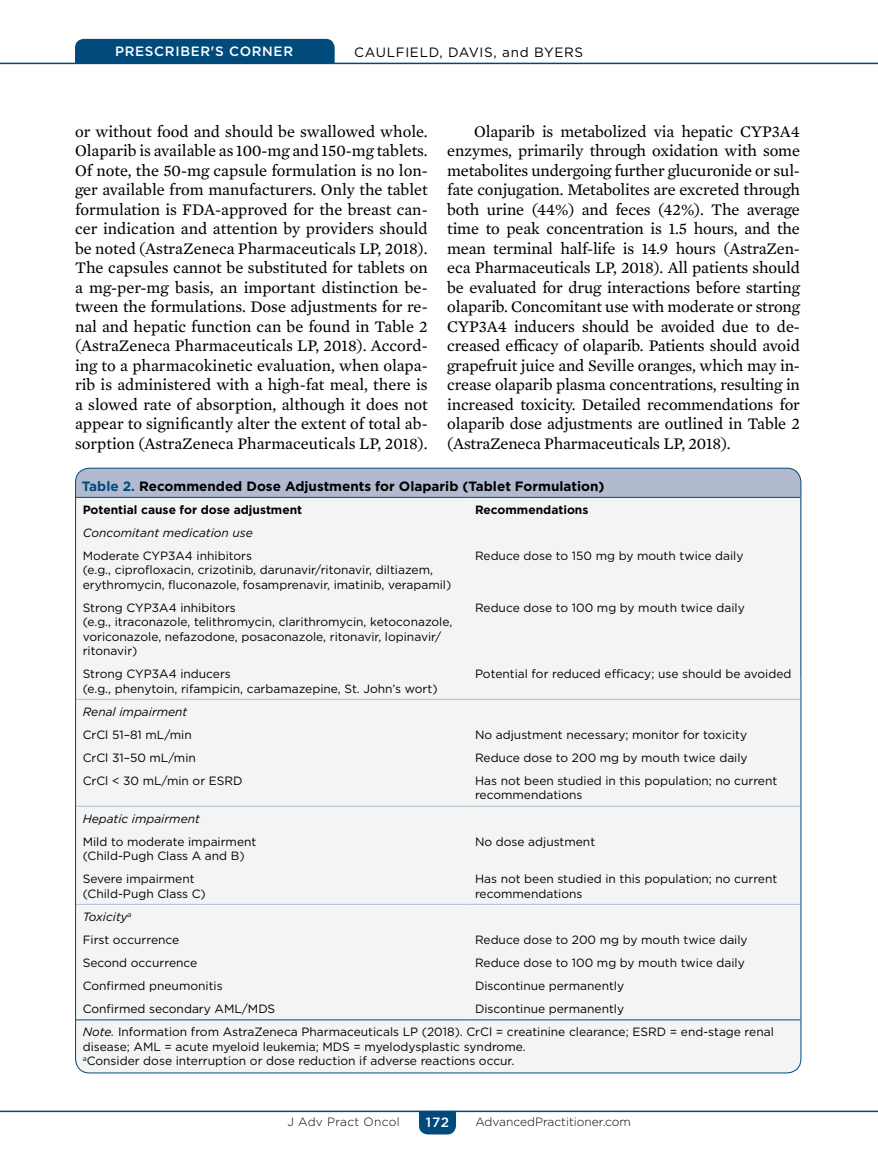
<style>
.page{position:relative;width:878px;height:1175px;background:#fff}
.page>*{position:absolute;margin:0;border:0;box-sizing:border-box;transform-origin:0 0}
.t1{font:16.5px/19.5px "Mercury Text G2";letter-spacing:-.01em;color:#000;text-align:justify}
.t2{font:700 13.5px "Gotham";color:#000}
.t3{font:13.5px "Gotham";letter-spacing:.05em;color:#000}
.t4{font:500 13.5px "Gotham";letter-spacing:.05em;color:#fff}
.t5{font:12px/14.4px "Gotham";color:#000}
.t6{font:italic 12px "Gotham";color:#000}
.t7{font:700 12px "Gotham";color:#000}
.t8{font:300 12px "Gotham";color:#000}
.t9{font:300 12px "Gotham";letter-spacing:.025em;color:#000}
.s1{color:#004a7c}
.s2{font-style:italic}
</style>
<div class="page">
<hr style="left:0;top:1110px;width:878px;height:2px;background:#004a7c">
<svg style="left:419px;top:1110px;width:37px;height:24px"></svg>
<hr style="left:0;top:63px;width:878px;height:1px;background:#004a7c">
<div style="left:75px;top:39px;width:259px;height:24px;background:#004a7c"></div>
<svg style="left:76px;top:468px;width:724px;height:604px"></svg>
<div style="left:77px;top:498px;width:722px;height:521px;background:#f3f4f4"></div>
<hr style="left:76px;top:1019px;width:392px;height:1px;background:#004a7c">
<hr style="left:468px;top:1019px;width:332px;height:1px;background:#004a7c">
<hr style="left:76px;top:497px;width:392px;height:1px;background:#004a7c">
<hr style="left:468px;top:497px;width:332px;height:1px;background:#004a7c">
<hr style="left:76px;top:699px;width:392px;height:1px;background:#b2bad0">
<hr style="left:468px;top:699px;width:332px;height:1px;background:#b2bad0">
<hr style="left:76px;top:805px;width:392px;height:1px;background:#b2bad0">
<hr style="left:468px;top:805px;width:332px;height:1px;background:#b2bad0">
<hr style="left:76px;top:904px;width:392px;height:1px;background:#b2bad0">
<hr style="left:468px;top:904px;width:332px;height:1px;background:#b2bad0">
<p class="t4" style="left:115px;top:43px;width:179px">PRESCRIBER'S CORNER</p>
<p class="t3" style="left:354px;top:43px;width:230px">CAULFIELD, DAVIS, and BYERS</p>
<p class="t1" style="left:75px;top:120px;width:354px">or without food and should be swallowed whole.<br>Olaparib is available as 100-mg and 150-mg tablets.<br>Of note, the 50-mg capsule formulation is no lon&shy;ger available from manufacturers. Only the tablet formulation is FDA-approved for the breast can&shy;cer indication and attention by providers should be noted (AstraZeneca Pharmaceuticals LP, 2018).<br>The capsules cannot be substituted for tablets on a mg-per-mg basis, an important distinction be&shy;tween the formulations. Dose adjustments for re&shy;nal and hepatic function can be found in Table 2 (AstraZeneca Pharmaceuticals LP, 2018). Accord&shy;ing to a pharmacokinetic evaluation, when olapa&shy;rib is administered with a high-fat meal, there is a slowed rate of absorption, although it does not appear to significantly alter the extent of total ab&shy;sorption (AstraZeneca Pharmaceuticals LP, 2018).</p>
<p class="t1" style="left:447px;top:120px;width:354px;text-indent:27px">Olaparib is metabolized via hepatic CYP3A4 enzymes, primarily through oxidation with some metabolites undergoing further glucuronide or sul&shy;fate conjugation. Metabolites are excreted through both urine (44%) and feces (42%). The average time to peak concentration is 1.5 hours, and the mean terminal half-life is 14.9 hours (AstraZen&shy;eca Pharmaceuticals LP, 2018). All patients should be evaluated for drug interactions before starting olaparib. Concomitant use with moderate or strong CYP3A4 inducers should be avoided due to de&shy;creased efficacy of olaparib. Patients should avoid grapefruit juice and Seville oranges, which may in&shy;crease olaparib plasma concentrations, resulting in increased toxicity. Detailed recommendations for olaparib dose adjustments are outlined in Table 2 (AstraZeneca Pharmaceuticals LP, 2018).</p>
<p class="t2" style="left:82px;top:477px;width:524px"><span class="s1">Table 2.</span> Recommended Dose Adjustments for Olaparib (Tablet Formulation)</p>
<p class="t7" style="left:83px;top:501px;width:221px">Potential cause for dose adjustment</p>
<p class="t7" style="left:475px;top:501px;width:115px">Recommendations</p>
<p class="t6" style="left:83px;top:525px;width:172px">Concomitant medication use</p>
<p class="t5" style="left:83px;top:548px;width:370px">Moderate CYP3A4 inhibitors<br>(e.g., ciprofloxacin, crizotinib, darunavir/ritonavir, diltiazem, erythromycin, fluconazole, fosamprenavir, imatinib, verapamil)</p>
<p class="t5" style="left:475px;top:548px;width:270px">Reduce dose to 150 mg by mouth twice daily</p>
<p class="t5" style="left:83px;top:600px;width:371px">Strong CYP3A4 inhibitors<br>(e.g., itraconazole, telithromycin, clarithromycin, ketoconazole, voriconazole, nefazodone, posaconazole, ritonavir, lopinavir/ ritonavir)</p>
<p class="t5" style="left:475px;top:600px;width:271px">Reduce dose to 100 mg by mouth twice daily</p>
<p class="t5" style="left:83px;top:666px;width:356px">Strong CYP3A4 inducers<br>(e.g., phenytoin, rifampicin, carbamazepine, St. John’s wort)</p>
<p class="t5" style="left:475px;top:666px;width:318px">Potential for reduced efficacy; use should be avoided</p>
<p class="t6" style="left:83px;top:703px;width:106px">Renal impairment</p>
<p class="t5" style="left:83px;top:727px;width:111px">CrCl 51–81 mL/min</p>
<p class="t5" style="left:475px;top:727px;width:274px">No adjustment necessary; monitor for toxicity</p>
<p class="t5" style="left:83px;top:750px;width:115px">CrCl 31–50 mL/min</p>
<p class="t5" style="left:475px;top:750px;width:274px">Reduce dose to 200 mg by mouth twice daily</p>
<p class="t5" style="left:83px;top:773px;width:161px">CrCl &lt; 30 mL/min or ESRD</p>
<p class="t5" style="left:475px;top:773px;width:304px">Has not been studied in this population; no current recommendations</p>
<p class="t6" style="left:83px;top:810px;width:119px">Hepatic impairment</p>
<p class="t5" style="left:83px;top:834px;width:175px">Mild to moderate impairment (Child-Pugh Class A and B)</p>
<p class="t5" style="left:475px;top:834px;width:122px">No dose adjustment</p>
<p class="t5" style="left:83px;top:871px;width:125px">Severe impairment (Child-Pugh Class C)</p>
<p class="t5" style="left:475px;top:871px;width:304px">Has not been studied in this population; no current recommendations</p>
<p class="t5" style="left:83px;top:904px;width:98px;line-height:23.1px"><span class="s2">Toxicity</span><sup>a<br></sup>First occurrence</p>
<p class="t5" style="left:475px;top:932px;width:274px">Reduce dose to 200 mg by mouth twice daily</p>
<p class="t5" style="left:83px;top:955px;width:116px">Second occurrence</p>
<p class="t5" style="left:475px;top:955px;width:271px">Reduce dose to 100 mg by mouth twice daily</p>
<p class="t5" style="left:83px;top:978px;width:141px">Confirmed pneumonitis</p>
<p class="t5" style="left:475px;top:978px;width:151px">Discontinue permanently</p>
<p class="t5" style="left:83px;top:1001px;width:194px">Confirmed secondary AML/MDS</p>
<p class="t5" style="left:83px;top:997px;width:692px;line-height:23.1px;text-indent:392px">Discontinue permanently<br><span class="s2">Note.</span> Information from AstraZeneca Pharmaceuticals LP (2018). CrCl = creatinine clearance; ESRD = end-stage renal</p>
<p class="t5" style="left:83px;top:1039px;width:444px">disease; AML = acute myeloid leukemia; MDS = myelodysplastic syndrome. <sup>a</sup>Consider dose interruption or dose reduction if adverse reactions occur.</p>
<p class="t9" style="left:287px;top:1114px;width:114px">J Adv Pract Oncol</p>
<p class="t4" style="left:426px;top:1113px;width:24px">172</p>
<p class="t8" style="left:475px;top:1114px;width:157px">AdvancedPractitioner.com</p>
</div>
